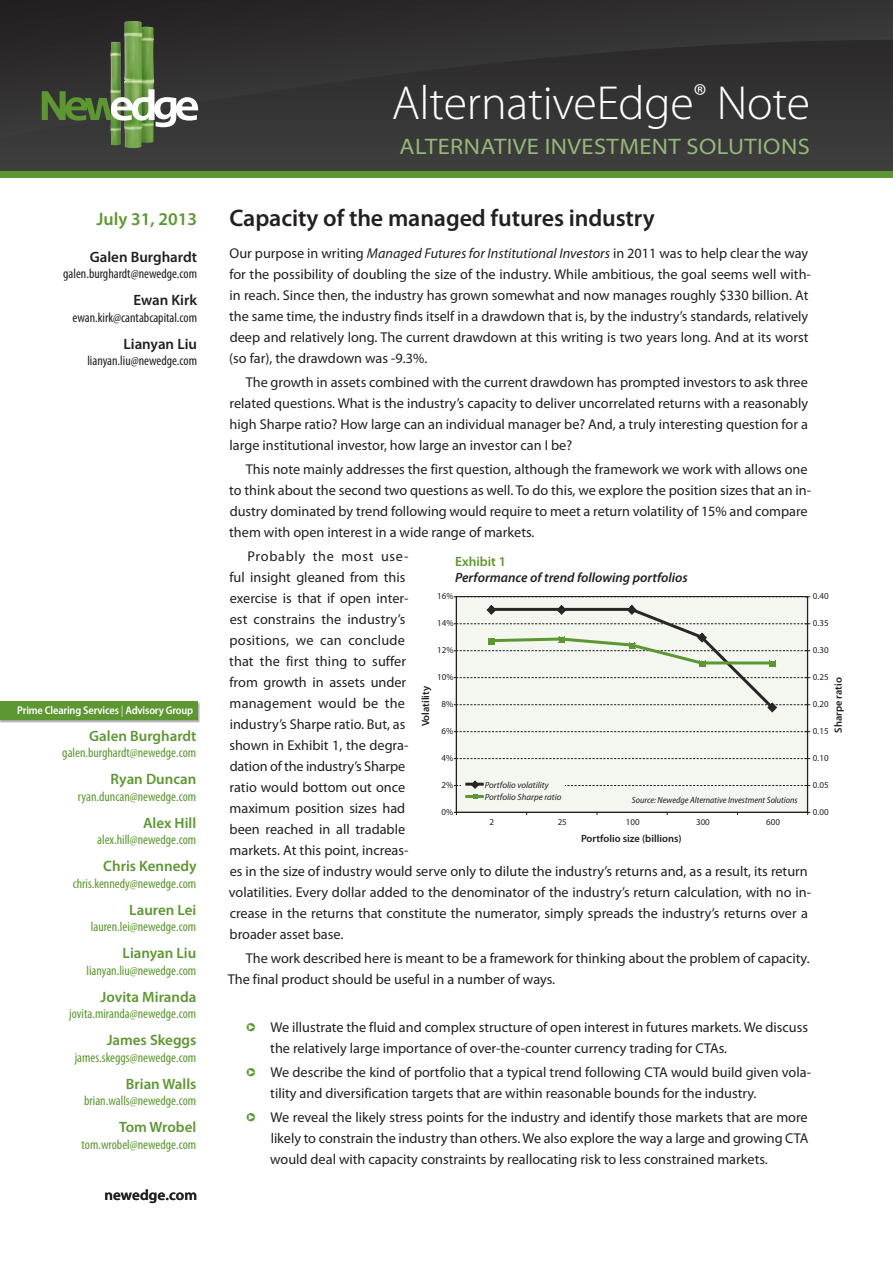
<style>
.page{position:relative;width:893px;height:1263px;background:#fff}
.page>*{position:absolute;margin:0;border:0;box-sizing:border-box;transform-origin:0 0}
.t1{font:300 48px "Myriad Pro";letter-spacing:-.005em;color:#fff}
.t2{font:600 24px "Myriad Pro";letter-spacing:-.005em;color:#231f20}
.t3{font:semi-expanded 22.5px "Myriad Pro";letter-spacing:.02em;color:#96b977}
.t4{font:600 18px "Myriad Pro";color:#5c9731}
.t5{font:600 15px "Myriad Pro";color:#5c9731}
.t6{font:600 15px "Myriad Pro";color:#231f20}
.t7{font:14.25px/21px "Myriad Pro";color:#231f20}
.t8{font:condensed 13.5px "Myriad Pro";color:#5c9731}
.t9{font:condensed 13.5px "Myriad Pro";color:#231f20}
.t10{font:italic 600 13.5px "Myriad Pro";color:#231f20}
.t11{font:600 13.5px "Myriad Pro";color:#5c9731}
.t12{font:600 semi-condensed 11.25px "Myriad Pro";letter-spacing:-.015em;color:#fff}
.t13{font:600 10.5px "Myriad Pro";color:#231f20}
.t14{font:9px "Myriad Pro";color:#231f20}
.t15{font:italic semi-condensed 9px "Myriad Pro";color:#231f20}
.t16{font:italic 9px/11.7px "Myriad Pro";color:#231f20}
.s1{color:#c6d8b4}
.s2{font-style:italic}
.s3{color:#5c9731}
</style>
<div class="page">
<div style="left:456px;top:597px;width:352px;height:215px;background:#f3f7f0"></div>
<hr style="left:456px;top:597px;width:1px;height:215px;background:#231f20">
<hr style="left:456px;top:812px;width:352px;height:1px;background:#231f20">
<hr style="left:807px;top:597px;width:1px;height:215px;background:#231f20">
<svg style="left:454px;top:758px;width:356px;height:1px"></svg>
<svg style="left:454px;top:731px;width:356px;height:1px"></svg>
<svg style="left:454px;top:596px;width:356px;height:1px"></svg>
<svg style="left:454px;top:603px;width:356px;height:112px"></svg>
<svg style="left:454px;top:778px;width:356px;height:21px"></svg>
<div style="left:0;top:0;width:893px;height:171px;background:#3c3c3d"></div>
<svg style="left:0;top:0;width:893px;height:128px"></svg>
<div style="left:0;top:702px;width:200px;height:21px;background:#b3b2b2"></div>
<div style="left:0;top:702px;width:197px;height:18px;background:#5c9731"></div>
<div style="left:0;top:171px;width:893px;height:6px;background:#5c9731"></div>
<img style="left:110px;top:21px;width:44px;height:127px">
<svg style="left:42px;top:89px;width:156px;height:38px"></svg>
<p class="t4" style="left:97px;top:209px;width:102px">July 31, 2013</p>
<p class="t6" style="left:90px;top:248px;width:109px">Galen Burghardt</p>
<p class="t9" style="left:63px;top:266px;width:135px">galen.burghardt@newedge.com</p>
<p class="t6" style="left:133px;top:292px;width:65px">Ewan Kirk</p>
<p class="t9" style="left:72px;top:310px;width:126px">ewan.kirk@cantabcapital.com</p>
<p class="t6" style="left:123px;top:335px;width:75px">Lianyan Liu</p>
<p class="t9" style="left:87px;top:353px;width:111px">lianyan.liu@newedge.com</p>
<p class="t12" style="left:17px;top:703px;width:178px">Prime Clearing Services <span class="s1">|</span> Advisory Group</p>
<p class="t5" style="left:89px;top:727px;width:109px">Galen Burghardt</p>
<p class="t8" style="left:62px;top:745px;width:135px">galen.burghardt@newedge.com</p>
<p class="t5" style="left:111px;top:771px;width:87px">Ryan Duncan</p>
<p class="t8" style="left:78px;top:789px;width:120px">ryan.duncan@newedge.com</p>
<p class="t5" style="left:143px;top:814px;width:55px">Alex Hill</p>
<p class="t8" style="left:97px;top:832px;width:101px">alex.hill@newedge.com</p>
<p class="t5" style="left:103px;top:858px;width:95px">Chris Kennedy</p>
<p class="t8" style="left:73px;top:876px;width:125px">chris.kennedy@newedge.com</p>
<p class="t5" style="left:129px;top:901px;width:68px">Lauren Lei</p>
<p class="t8" style="left:91px;top:919px;width:107px">lauren.lei@newedge.com</p>
<p class="t5" style="left:123px;top:945px;width:75px">Lianyan Liu</p>
<p class="t8" style="left:87px;top:963px;width:111px">lianyan.liu@newedge.com</p>
<p class="t5" style="left:101px;top:988px;width:97px">Jovita Miranda</p>
<p class="t8" style="left:69px;top:1006px;width:128px">jovita.miranda@newedge.com</p>
<p class="t5" style="left:107px;top:1032px;width:91px">James Skeggs</p>
<p class="t8" style="left:75px;top:1050px;width:123px">james.skeggs@newedge.com</p>
<p class="t5" style="left:126px;top:1075px;width:72px">Brian Walls</p>
<p class="t8" style="left:84px;top:1093px;width:114px">brian.walls@newedge.com</p>
<p class="t5" style="left:119px;top:1119px;width:79px">Tom Wrobel</p>
<p class="t8" style="left:82px;top:1137px;width:116px">tom.wrobel@newedge.com</p>
<p class="t6" style="left:104px;top:1186px;width:94px">newedge.com</p>
<h1 class="t1" style="left:392px;top:77px;width:420px">AlternativeEdge<sup>®</sup> Note</h1>
<h3 class="t3" style="left:400px;top:134px;width:412px">ALTERNATIVE INVESTMENT SOLUTIONS</h3>
<h2 class="t2" style="left:230px;top:205px;width:427px">Capacity of the managed futures industry</h2>
<p class="t7" style="left:229px;top:243px;width:583px">Our purpose in writing <span class="s2">Managed Futures for Institutional Investors</span> in 2011 was to help clear the way for the possibility of doubling the size of the industry. While ambitious, the goal seems well with&shy;in reach. Since then, the industry has grown somewhat and now manages roughly $330 billion. At the same time, the industry finds itself in a drawdown that is, by the industry’s standards, relatively deep and relatively long. The current drawdown at this writing is two years long. And at its worst (so far), the drawdown was -9.3%.</p>
<p class="t7" style="left:230px;top:372px;width:580px;text-align:justify;text-indent:16px">The growth in assets combined with the current drawdown has prompted investors to ask three related questions. What is the industry’s capacity to deliver uncorrelated returns with a reasonably high Sharpe ratio? How large can an individual manager be? And, a truly interesting question for a large institutional investor, how large an investor can I be?</p>
<p class="t7" style="left:229px;top:459px;width:583px;text-indent:17px">This note mainly addresses the first question, although the framework we work with allows one to think about the second two questions as well. To do this, we explore the position sizes that an in&shy;dustry dominated by trend following would require to meet a return volatility of 15% and compare them with open interest in a wide range of markets.</p>
<p class="t7" style="left:229px;top:546px;width:584px;text-indent:19px">Probably the most use-<br>ful insight gleaned from this<br>exercise is that if open inter-<br>est constrains the industry’s<br>positions, we can conclude<br>that the first thing to suffer<br>from growth in assets under<br>management would be the<br>industry’s Sharpe ratio. But, as<br>shown in Exhibit 1, the degra-<br>dation of the industry’s Sharpe<br>ratio would bottom out once<br>maximum position sizes had<br>been reached in all tradable<br>markets. At this point, increas-<br>es in the size of industry would serve only to dilute the industry’s returns and, as a result, its return volatilities. Every dollar added to the denominator of the industry’s return calculation, with no in&shy;crease in the returns that constitute the numerator, simply spreads the industry’s returns over a broader asset base.</p>
<p class="t7" style="left:228px;top:948px;width:583px;text-indent:18px">The work described here is meant to be a framework for thinking about the problem of capacity.<br>The final product should be useful in a number of ways.</p>
<p class="t7" style="left:270px;top:1017px;width:539px;text-indent:-25px"><span class="s3">❑</span> We illustrate the fluid and complex structure of open interest in futures markets. We discuss the relatively large importance of over-the-counter currency trading for CTAs.</p>
<p class="t7" style="left:270px;top:1062px;width:542px;text-indent:-25px"><span class="s3">❑</span> We describe the kind of portfolio that a typical trend following CTA would build given vola&shy;tility and diversification targets that are within reasonable bounds for the industry.</p>
<p class="t7" style="left:270px;top:1107px;width:540px;text-align:justify;text-indent:-25px"><span class="s3">❑</span> We reveal the likely stress points for the industry and identify those markets that are more likely to constrain the industry than others. We also explore the way a large and growing CTA would deal with capacity constraints by reallocating risk to less constrained markets.</p>
<p class="t11" style="left:455px;top:554px;width:52px">Exhibit 1</p>
<p class="t10" style="left:455px;top:570px;width:234px">Performance of trend following portfolios</p>
<p class="t14" style="left:437px;top:591px;width:18px">16%</p>
<p class="t14" style="left:813px;top:591px;width:17px">0.40</p>
<p class="t14" style="left:437px;top:618px;width:18px">14%</p>
<p class="t14" style="left:813px;top:618px;width:17px">0.35</p>
<p class="t14" style="left:437px;top:645px;width:18px">12%</p>
<p class="t14" style="left:813px;top:645px;width:17px">0.30</p>
<p class="t14" style="left:437px;top:672px;width:18px">10%</p>
<p class="t14" style="left:813px;top:672px;width:17px">0.25</p>
<p class="t13" style="left:832px;top:733px;width:57px;rotate:-90deg">Sharpe ratio</p>
<p class="t13" style="left:420px;top:726px;width:42px;rotate:-90deg">Volatility</p>
<p class="t14" style="left:441px;top:699px;width:13px">8%</p>
<p class="t14" style="left:813px;top:699px;width:17px">0.20</p>
<p class="t14" style="left:441px;top:726px;width:13px">6%</p>
<p class="t14" style="left:813px;top:726px;width:17px">0.15</p>
<p class="t14" style="left:441px;top:753px;width:13px">4%</p>
<p class="t14" style="left:813px;top:753px;width:17px">0.10</p>
<p class="t16" style="left:485px;top:779px;width:78px">Portfolio volatility<br>Portfolio Sharpe ratio</p>
<p class="t14" style="left:441px;top:780px;width:13px">2%</p>
<p class="t14" style="left:813px;top:780px;width:17px">0.05</p>
<p class="t15" style="left:632px;top:796px;width:167px">Source: Newedge Alternative Investment Solutions</p>
<p class="t14" style="left:441px;top:807px;width:13px">0%</p>
<p class="t14" style="left:813px;top:807px;width:17px">0.00</p>
<p class="t14" style="left:490px;top:817px;width:6px">2</p>
<p class="t14" style="left:558px;top:817px;width:11px">25</p>
<p class="t14" style="left:626px;top:817px;width:15px">100</p>
<p class="t14" style="left:696px;top:817px;width:15px">300</p>
<p class="t14" style="left:766px;top:817px;width:15px">600</p>
<p class="t13" style="left:581px;top:833px;width:102px">Portfolio size (billions)</p>
</div>
